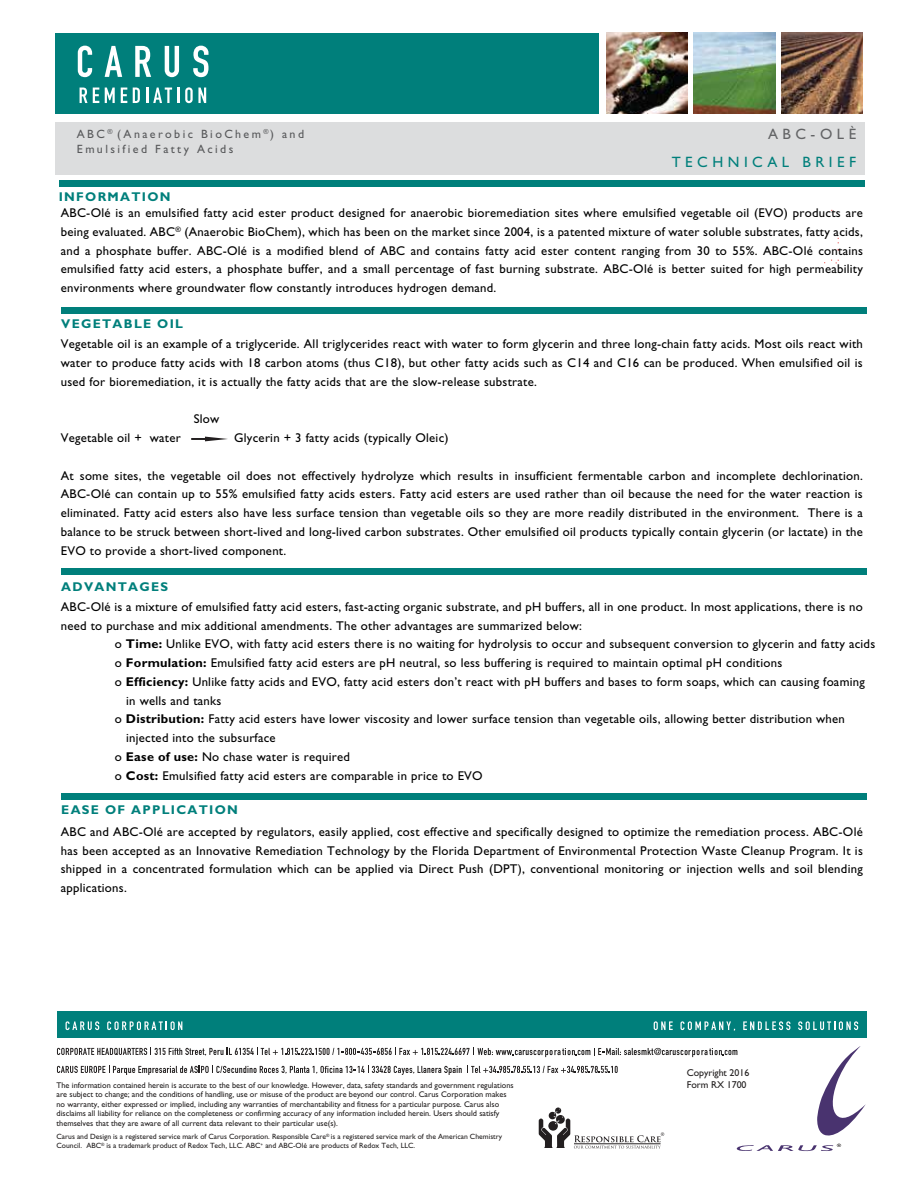
<style>
.page{position:relative;width:918px;height:1188px;background:#fff}
.page>*{position:absolute;margin:0;border:0;box-sizing:border-box;transform-origin:0 0}
.t1{font:15px "Gill Sans";letter-spacing:.3em;color:#007f7b}
.t2{font:15px "Gill Sans";letter-spacing:.3em;color:#636466}
.t3{font:12.75px/18.8px "Gill Sans";letter-spacing:.02em;color:#010101;text-align:justify}
.t4{font:700 12.75px "Gill Sans";letter-spacing:.1em;color:#007f7b}
.t5{font:12px/15px "Gill Sans";letter-spacing:.2em;color:#58595b}
.t6{font:9.9px "Gill Sans";letter-spacing:-.005em;color:#221f1f}
.t7{font:8.25px/9.8px "Gill Sans";color:#221f1f}
.t8{font:7.65px/9.1px "Gill Sans";color:#221f1f}
.s1{font-weight:700}
</style>
<div class="page">
<img style="left:694px;top:32px;width:81px;height:82px">
<img style="left:606px;top:32px;width:81px;height:82px">
<img style="left:782px;top:32px;width:81px;height:82px">
<div style="left:55px;top:33px;width:544px;height:81px;background:#007f7b"></div>
<svg style="left:57px;top:1066px;width:561px;height:9px"></svg>
<svg style="left:539px;top:1108px;width:125px;height:41px"></svg>
<div style="left:57px;top:1011px;width:810px;height:27px;background:#007f7b"></div>
<svg style="left:654px;top:1021px;width:19px;height:9px"></svg>
<svg style="left:680px;top:1021px;width:55px;height:10px"></svg>
<svg style="left:743px;top:1021px;width:47px;height:9px"></svg>
<svg style="left:798px;top:1021px;width:60px;height:9px"></svg>
<svg style="left:66px;top:1021px;width:33px;height:9px"></svg>
<svg style="left:107px;top:1021px;width:75px;height:9px"></svg>
<div style="left:55px;top:122px;width:810px;height:52px;background:#dcddde"></div>
<svg style="left:78px;top:46px;width:14px;height:31px"></svg>
<svg style="left:105px;top:46px;width:17px;height:31px"></svg>
<svg style="left:135px;top:46px;width:16px;height:31px"></svg>
<svg style="left:165px;top:46px;width:14px;height:31px"></svg>
<svg style="left:193px;top:46px;width:15px;height:31px"></svg>
<svg style="left:80px;top:88px;width:19px;height:15px"></svg>
<svg style="left:105px;top:88px;width:10px;height:15px"></svg>
<svg style="left:121px;top:88px;width:6px;height:15px"></svg>
<svg style="left:133px;top:88px;width:7px;height:15px"></svg>
<svg style="left:146px;top:88px;width:33px;height:15px"></svg>
<svg style="left:185px;top:87px;width:21px;height:16px"></svg>
<div style="left:59px;top:180px;width:806px;height:6px;background:#007f7b"></div>
<svg style="left:737px;top:1144px;width:104px;height:8px"></svg>
<svg style="left:817px;top:1046px;width:49px;height:90px"></svg>
<div style="left:61px;top:307px;width:806px;height:7px;background:#007f7b"></div>
<div style="left:61px;top:568px;width:806px;height:7px;background:#007f7b"></div>
<div style="left:61px;top:793px;width:806px;height:7px;background:#007f7b"></div>
<svg style="left:191px;top:437px;width:37px;height:4px"></svg>
<svg style="left:57px;top:1048px;width:680px;height:9px"></svg>
<p class="t5" style="left:77px;top:126px;width:229px">ABC <sup>®</sup> (Anaerobic BioChem <sup>®</sup>) and<br>Emulsified Fatty Acids</p>
<p class="t2" style="left:768px;top:125px;width:90px">ABC-OLÈ</p>
<p class="t1" style="left:672px;top:153px;width:186px">TECHNICAL BRIEF</p>
<p class="t4" style="left:59px;top:190px;width:113px">INFORMATION</p>
<p class="t3" style="left:61px;top:203px;width:804px">ABC-Olé is an emulsified fatty acid ester product designed for anaerobic bioremediation sites where emulsified vegetable oil (EVO) products are being evaluated. ABC<sup>®</sup> (Anaerobic BioChem), which has been on the market since 2004, is a patented mixture of water soluble substrates, fatty acids, and a phosphate buffer. ABC-Olé is a modified blend of ABC and contains fatty acid ester content ranging from 30 to 55%. ABC-Olé contains emulsified fatty acid esters, a phosphate buffer, and a small percentage of fast burning substrate. ABC-Olé is better suited for high permeability environments where groundwater flow constantly introduces hydrogen demand.</p>
<p class="t4" style="left:61px;top:317px;width:123px">VEGETABLE OIL</p>
<p class="t3" style="left:61px;top:335px;width:804px">Vegetable oil is an example of a triglyceride. All triglycerides react with water to form glycerin and three long-chain fatty acids. Most oils react with water to produce fatty acids with 18 carbon atoms (thus C18), but other fatty acids such as C14 and C16 can be produced. When emulsified oil is used for bioremediation, it is actually the fatty acids that are the slow-release substrate.</p>
<p class="t3" style="left:194px;top:410px;width:27px">Slow</p>
<p class="t3" style="left:61px;top:428px;width:121px">Vegetable oil + water</p>
<p class="t3" style="left:234px;top:428px;width:216px">Glycerin + 3 fatty acids (typically Oleic)</p>
<p class="t3" style="left:61px;top:466px;width:804px">At some sites, the vegetable oil does not effectively hydrolyze which results in insufficient fermentable carbon and incomplete dechlorination.<br>ABC-Olé can contain up to 55% emulsified fatty acids esters. Fatty acid esters are used rather than oil because the need for the water reaction is eliminated. Fatty acid esters also have less surface tension than vegetable oils so they are more readily distributed in the environment. There is a balance to be struck between short-lived and long-lived carbon substrates. Other emulsified oil products typically contain glycerin (or lactate) in the EVO to provide a short-lived component.</p>
<p class="t4" style="left:61px;top:579px;width:108px">ADVANTAGES</p>
<p class="t3" style="left:61px;top:597px;width:804px">ABC-Olé is a mixture of emulsified fatty acid esters, fast-acting organic substrate, and pH buffers, all in one product. In most applications, there is no</p>
<p class="t3" style="left:61px;top:616px;width:523px">need to purchase and mix additional amendments. The other advantages are summarized below:</p>
<p class="t3" style="left:115px;top:635px;width:762px">o <span class="s1">Time:</span> Unlike EVO, with fatty acid esters there is no waiting for hydrolysis to occur and subsequent conversion to glycerin and fatty acids</p>
<p class="t3" style="left:115px;top:654px;width:669px">o <span class="s1">Formulation:</span> Emulsified fatty acid esters are pH neutral, so less buffering is required to maintain optimal pH conditions</p>
<p class="t3" style="left:115px;top:672px;width:752px">o <span class="s1">Efficiency:</span> Unlike fatty acids and EVO, fatty acid esters don’t react with pH buffers and bases to form soaps, which can causing foaming</p>
<p class="t3" style="left:126px;top:691px;width:97px">in wells and tanks</p>
<p class="t3" style="left:115px;top:710px;width:732px">o <span class="s1">Distribution:</span> Fatty acid esters have lower viscosity and lower surface tension than vegetable oils, allowing better distribution when</p>
<p class="t3" style="left:126px;top:729px;width:151px">injected into the subsurface</p>
<p class="t3" style="left:115px;top:747px;width:237px">o <span class="s1">Ease of use:</span> No chase water is required</p>
<p class="t3" style="left:115px;top:766px;width:369px">o <span class="s1">Cost:</span> Emulsified fatty acid esters are comparable in price to EVO</p>
<p class="t4" style="left:61px;top:803px;width:178px">EASE OF APPLICATION</p>
<p class="t3" style="left:61px;top:822px;width:804px">ABC and ABC-Olé are accepted by regulators, easily applied, cost effective and specifically designed to optimize the remediation process. ABC-Olé has been accepted as an Innovative Remediation Technology by the Florida Department of Environmental Protection Waste Cleanup Program. It is shipped in a concentrated formulation which can be applied via Direct Push (DPT), conventional monitoring or injection wells and soil blending applications.</p>
<p class="t6" style="left:687px;top:1067px;width:64px">Copyright 2016</p>
<p class="t7" style="left:57px;top:1080px;width:459px">The information contained herein is accurate to the best of our knowledge. However, data, safety standards and government regulations</p>
<p class="t6" style="left:687px;top:1079px;width:61px">Form RX 1700</p>
<p class="t7" style="left:57px;top:1090px;width:452px">are subject to change; and the conditions of handling, use or misuse of the product are beyond our control. Carus Corporation makes no warranty, either expressed or implied, including any warranties of merchantability and fitness for a particular purpose. Carus also disclaims all liability for reliance on the completeness or confirming accuracy of any information included herein. Users should satisfy themselves that they are aware of all current data relevant to their particular use(s).</p>
<p class="t8" style="left:57px;top:1132px;width:447px">Carus and Design is a registered service mark of Carus Corporation. Responsible Care<sup>®</sup> is a registered service mark of the American Chemistry<br>Council. ABC<sup>®</sup> is a trademark product of Redox Tech, LLC. ABC<sup>+</sup> and ABC-Olé are products of Redox Tech, LLC.</p>
</div>
